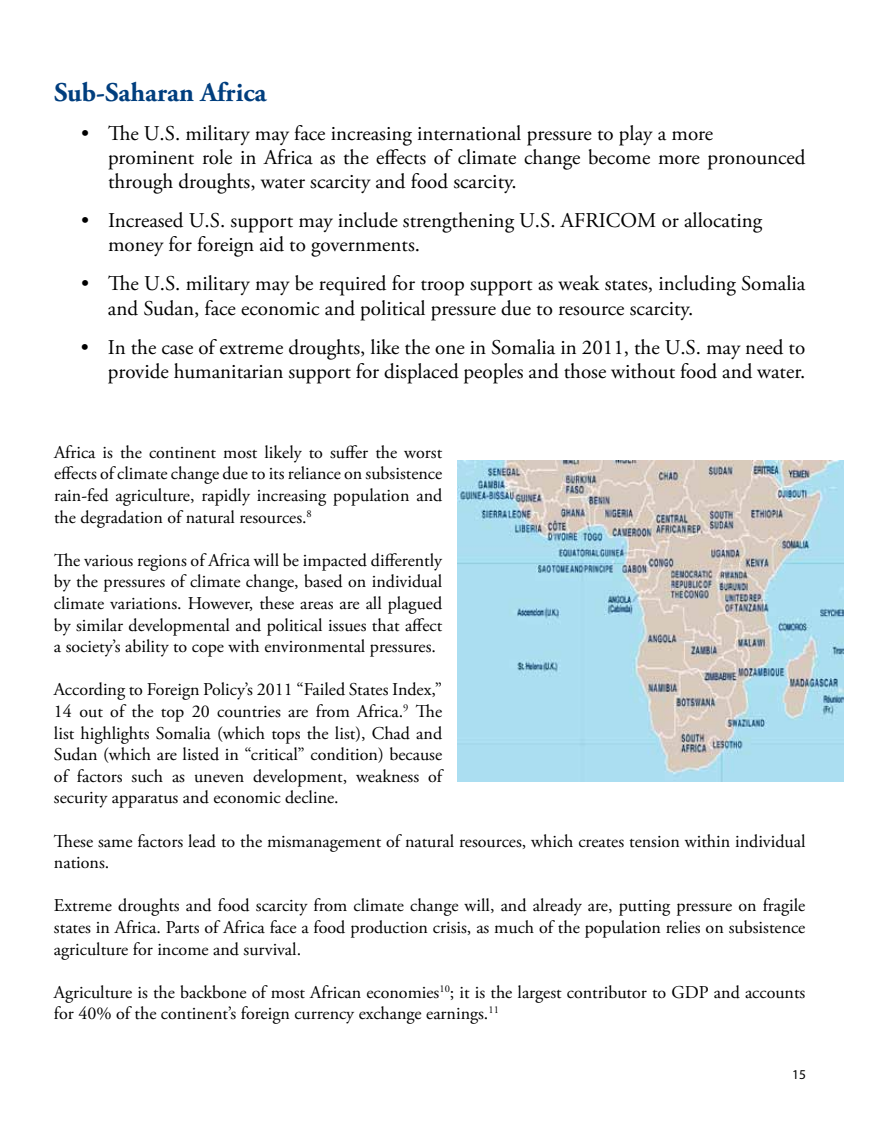
<style>
.page{position:relative;width:891px;height:1134px;background:#fff}
.page>*{position:absolute;margin:0;border:0;box-sizing:border-box;transform-origin:0 0}
.t1{font:700 27px "Adobe Garamond Pro";color:#003e7e}
.t2{font:21px/24.2px "Adobe Garamond Pro";color:#000}
.t3{font:18px/21.6px "Adobe Garamond Pro";color:#000;text-align:justify}
.t4{font:13.5px "Myriad Pro";color:#000}
</style>
<div class="page">
<img style="left:457px;top:461px;width:386px;height:320px">
<h1 class="t1" style="left:54px;top:76px;width:214px">Sub-Saharan Africa</h1>
<p class="t2" style="left:108px;top:122px;width:699px;text-indent:-27px">• The U.S. military may face increasing international pressure to play a more<br>prominent role in Africa as the effects of climate change become more pronounced through droughts, water scarcity and food scarcity.</p>
<p class="t2" style="left:108px;top:209px;width:656px;text-indent:-27px">• Increased U.S. support may include strengthening U.S. AFRICOM or allocating money for foreign aid to governments.</p>
<p class="t2" style="left:108px;top:272px;width:699px;text-indent:-27px">• The U.S. military may be required for troop support as weak states, including Somalia and Sudan, face economic and political pressure due to resource scarcity.</p>
<p class="t2" style="left:81px;top:336px;width:726px;text-align:right">• In the case of extreme droughts, like the one in Somalia in 2011, the U.S. may need to provide humanitarian support for displaced peoples and those without food and water.</p>
<p class="t3" style="left:54px;top:442px;width:390px">Africa is the continent most likely to suffer the worst effects of climate change due to its reliance on subsistence rain-fed agriculture, rapidly increasing population and the degradation of natural resources.<sup>8</sup></p>
<p class="t3" style="left:54px;top:550px;width:390px">The various regions of Africa will be impacted differently by the pressures of climate change, based on individual climate variations. However, these areas are all plagued by similar developmental and political issues that affect a society’s ability to cope with environmental pressures.</p>
<p class="t3" style="left:54px;top:679px;width:390px">According to Foreign Policy’s 2011 “Failed States Index,” 14 out of the top 20 countries are from Africa.<sup>9</sup> The list highlights Somalia (which tops the list), Chad and Sudan (which are listed in “critical” condition) because of factors such as uneven development, weakness of security apparatus and economic decline.</p>
<p class="t3" style="left:54px;top:831px;width:753px">These same factors lead to the mismanagement of natural resources, which creates tension within individual nations.</p>
<p class="t3" style="left:54px;top:895px;width:753px">Extreme droughts and food scarcity from climate change will, and already are, putting pressure on fragile states in Africa. Parts of Africa face a food production crisis, as much of the population relies on subsistence agriculture for income and survival.</p>
<p class="t3" style="left:54px;top:982px;width:753px">Agriculture is the backbone of most African economies<sup>10</sup>; it is the largest contributor to GDP and accounts for 40% of the continent’s foreign currency exchange earnings.<sup>11</sup></p>
<p class="t4" style="left:792px;top:1066px;width:16px">15</p>
</div>
